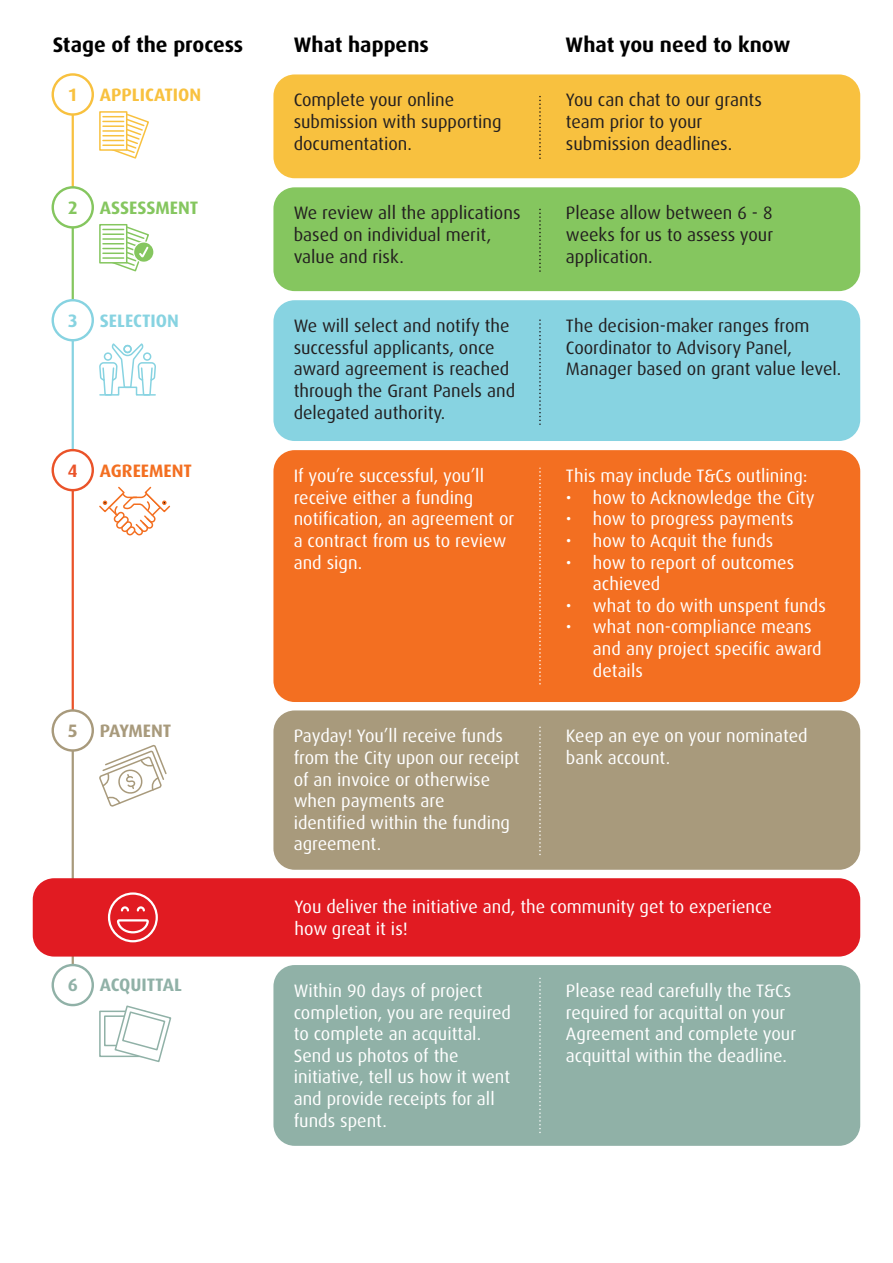
<style>
.page{position:relative;width:893px;height:1263px;background:#fff}
.page>*{position:absolute;margin:0;border:0;box-sizing:border-box;transform-origin:0 0}
.t1{font:700 21px "Dax OT";color:#000}
.t2{font:18px/21.6px "Dax OT";color:#fff}
.t3{font:18px/21.6px "Dax OT";color:#231f20}
.t4{font:700 18px "Dax OT";color:#f8c13f}
.t5{font:700 18px "Dax OT";color:#85c65f}
.t6{font:700 18px "Dax OT";color:#87d3e1}
.t7{font:700 18px "Dax OT";letter-spacing:-.005em;color:#90b1a7}
.t8{font:700 18px "Dax OT";color:#f36f21}
.t9{font:700 18px "Dax OT";letter-spacing:-.01em;color:#a89a7c}
.t10{font:700 18px "Dax OT";color:#ea5329}
</style>
<div class="page">
<div style="left:99px;top:1010px;width:47px;height:47px;background:#fff;border:2px solid #90b1a7"></div>
<div style="left:104px;top:1015px;width:37px;height:31px;border:2px solid #90b1a7"></div>
<svg style="left:113px;top:1005px;width:59px;height:58px"></svg>
<hr style="left:72px;top:114px;width:2px;height:73px;background:#f8c13f">
<hr style="left:72px;top:227px;width:2px;height:73px;background:#85c65f">
<hr style="left:72px;top:340px;width:2px;height:127px;background:#87d3e1">
<hr style="left:72px;top:488px;width:2px;height:231px;background:#ea5329">
<hr style="left:72px;top:751px;width:2px;height:217px;background:#a89a7c">
<div style="left:273px;top:74px;width:587px;height:104px;background:#f8c13f;border-radius:21px"></div>
<div style="left:273px;top:187px;width:587px;height:104px;background:#85c65f;border-radius:21px"></div>
<div style="left:273px;top:300px;width:587px;height:141px;background:#87d3e1;border-radius:21px"></div>
<div style="left:273px;top:450px;width:587px;height:252px;background:#f36f21;border-radius:21px"></div>
<div style="left:33px;top:878px;width:827px;height:78px;background:#e11b22;border-radius:21px"></div>
<div style="left:273px;top:710px;width:587px;height:160px;background:#a89a7c;border-radius:21px"></div>
<div style="left:273px;top:965px;width:587px;height:181px;background:#90b1a7;border-radius:21px"></div>
<svg style="left:51px;top:962px;width:43px;height:45px"></svg>
<svg style="left:51px;top:185px;width:43px;height:45px"></svg>
<svg style="left:51px;top:73px;width:43px;height:44px"></svg>
<svg style="left:99px;top:111px;width:4px;height:40px"></svg>
<svg style="left:103px;top:111px;width:46px;height:48px"></svg>
<hr style="left:103px;top:144px;width:21px;height:2px;background:#f8c13f">
<svg style="left:99px;top:224px;width:4px;height:40px"></svg>
<svg style="left:103px;top:224px;width:51px;height:48px"></svg>
<svg style="left:51px;top:298px;width:105px;height:98px"></svg>
<svg style="left:51px;top:448px;width:120px;height:89px"></svg>
<svg style="left:51px;top:708px;width:116px;height:100px"></svg>
<svg style="left:539px;top:319px;width:2px;height:106px"></svg>
<svg style="left:539px;top:726px;width:2px;height:129px"></svg>
<svg style="left:539px;top:978px;width:2px;height:155px"></svg>
<svg style="left:539px;top:468px;width:2px;height:216px"></svg>
<svg style="left:539px;top:208px;width:2px;height:64px"></svg>
<svg style="left:539px;top:96px;width:2px;height:63px"></svg>
<div style="left:108px;top:892px;width:50px;height:50px;border:2px solid #fff;border-radius:50%"></div>
<svg style="left:116px;top:906px;width:34px;height:28px"></svg>
<p class="t1" style="left:53px;top:31px;width:192px">Stage of the process</p>
<p class="t1" style="left:294px;top:31px;width:137px">What happens</p>
<p class="t1" style="left:565px;top:31px;width:227px">What you need to know</p>
<p class="t4" style="left:69px;top:83px;width:9px">1</p>
<p class="t4" style="left:100px;top:83px;width:103px">APPLICATION</p>
<p class="t3" style="left:294px;top:90px;width:210px">Complete your online submission with supporting documentation.</p>
<p class="t3" style="left:566px;top:90px;width:197px">You can chat to our grants team prior to your submission deadlines.</p>
<p class="t5" style="left:68px;top:196px;width:11px">2</p>
<p class="t5" style="left:100px;top:196px;width:100px">ASSESSMENT</p>
<p class="t3" style="left:294px;top:202px;width:228px">We review all the applications based on individual merit, value and risk.</p>
<p class="t3" style="left:566px;top:202px;width:209px;text-align:justify">Please allow between 6 - 8 weeks for us to assess your application.</p>
<p class="t6" style="left:68px;top:309px;width:11px">3</p>
<p class="t6" style="left:100px;top:309px;width:80px">SELECTION</p>
<p class="t3" style="left:294px;top:315px;width:223px">We will select and notify the successful applicants, once award agreement is reached through the Grant Panels and delegated authority.</p>
<p class="t3" style="left:566px;top:315px;width:277px">The decision-maker ranges from<br>Coordinator to Advisory Panel,<br>Manager based on grant value level.</p>
<p class="t10" style="left:68px;top:459px;width:11px">4</p>
<p class="t8" style="left:100px;top:459px;width:94px">AGREEMENT</p>
<p class="t2" style="left:294px;top:465px;width:222px">If you’re successful, you’ll receive either a funding notification, an agreement or a contract from us to review and sign.</p>
<p class="t2" style="left:566px;top:465px;width:243px">This may include T&amp;Cs outlining:</p>
<p class="t2" style="left:566px;top:487px;width:250px">• how to Acknowledge the City</p>
<p class="t2" style="left:566px;top:508px;width:229px">• how to progress payments</p>
<p class="t2" style="left:566px;top:530px;width:209px">• how to Acquit the funds</p>
<p class="t2" style="left:593px;top:552px;width:203px;text-indent:-27px">• how to report of outcomes achieved</p>
<p class="t2" style="left:566px;top:595px;width:261px">• what to do with unspent funds</p>
<p class="t2" style="left:593px;top:616px;width:230px;text-indent:-27px">• what non-compliance means and any project specific award details</p>
<p class="t9" style="left:68px;top:719px;width:11px">5</p>
<p class="t9" style="left:100px;top:719px;width:73px">PAYMENT</p>
<p class="t2" style="left:294px;top:725px;width:227px">Payday! You’ll receive funds from the City upon our receipt of an invoice or otherwise when payments are identified within the funding agreement.</p>
<p class="t2" style="left:566px;top:725px;width:243px">Keep an eye on your nominated bank account.</p>
<p class="t2" style="left:294px;top:896px;width:479px">You deliver the initiative and, the community get to experience how great it is!</p>
<p class="t7" style="left:68px;top:974px;width:12px">6</p>
<p class="t7" style="left:100px;top:974px;width:83px">ACQUITTAL</p>
<p class="t2" style="left:294px;top:980px;width:219px">Within 90 days of project completion, you are required to complete an acquittal.<br>Send us photos of the initiative, tell us how it went and provide receipts for all funds spent.</p>
<p class="t2" style="left:566px;top:980px;width:232px">Please read carefully the T&amp;Cs required for acquittal on your<br>Agreement and complete your acquittal within the deadline.</p>
</div>
